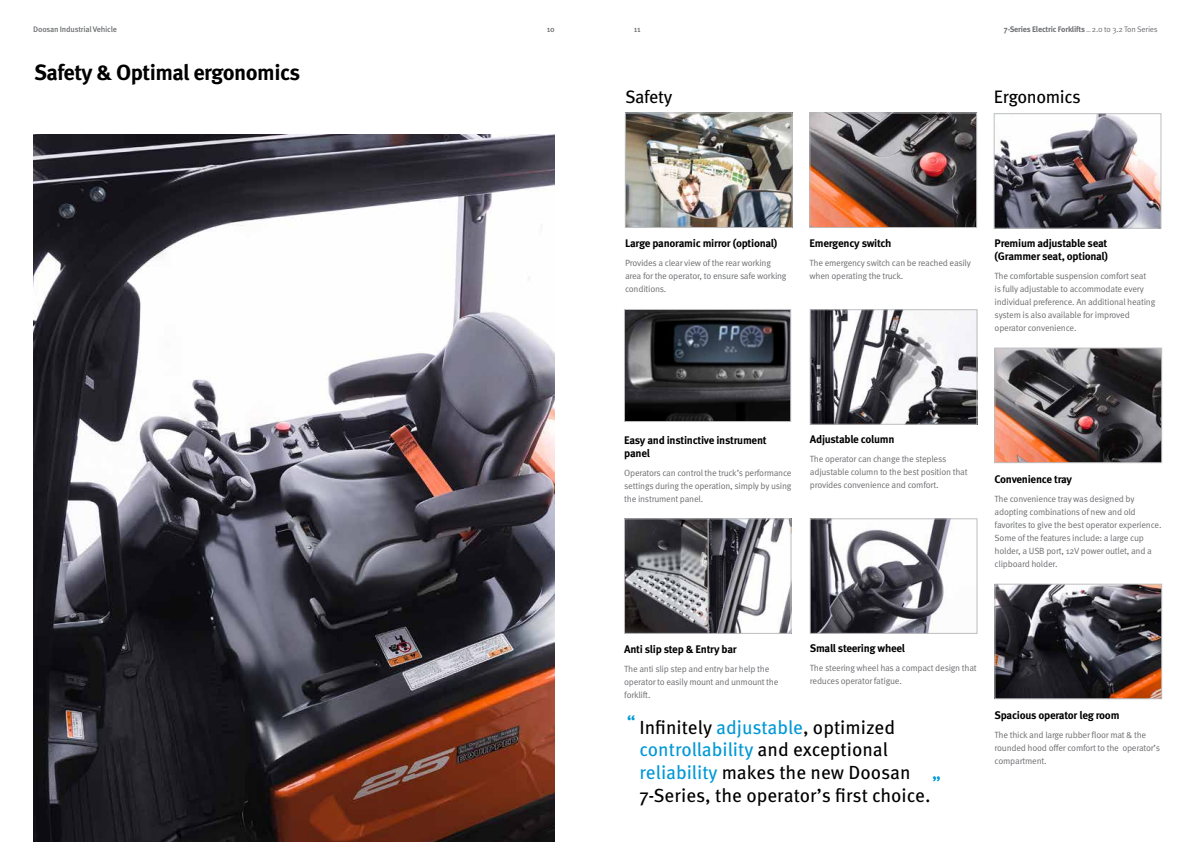
<style>
.page{position:relative;width:1191px;height:842px;background:#fff}
.page>*{position:absolute;margin:0;border:0;box-sizing:border-box;transform-origin:0 0}
.t1{font:700 22px "Meta Pro";letter-spacing:-.025em;color:#000}
.t2{font:19px/22.8px "Meta Pro";color:#000}
.t3{font:18px "Meta Pro";letter-spacing:-.025em;color:#000}
.t4{font:500 18px "Meta Pro";color:#0098d6}
.t5{font:700 11px/13px "Meta Pro";letter-spacing:-.025em;color:#000}
.t6{font:9px/13px "Meta Pro";letter-spacing:-.025em;color:#6d6e71}
.t7{font:700 8px "Meta Pro";letter-spacing:-.025em;color:#6d6e71}
.t8{font:500 8px "Meta Pro";letter-spacing:-.025em;color:#6d6e71}
.s1{font-weight:400}
.s2{color:#0098d6}
</style>
<div class="page">
<img style="left:33px;top:134px;width:522px;height:708px">
<img style="left:812px;top:520px;width:139px;height:112px">
<div style="left:810px;top:518px;width:167px;height:116px;border:1px solid #bcbec0"></div>
<img style="left:996px;top:350px;width:164px;height:111px">
<div style="left:994px;top:348px;width:168px;height:115px;border:1px solid #bcbec0"></div>
<img style="left:812px;top:311px;width:163px;height:111px">
<div style="left:810px;top:309px;width:167px;height:115px;border:1px solid #bcbec0"></div>
<img style="left:996px;top:586px;width:164px;height:111px">
<div style="left:994px;top:584px;width:168px;height:115px;border:1px solid #bcbec0"></div>
<img style="left:996px;top:115px;width:163px;height:111px">
<div style="left:994px;top:113px;width:167px;height:115px;border:1px solid #bcbec0"></div>
<img style="left:626px;top:520px;width:82px;height:112px">
<div style="left:624px;top:518px;width:167px;height:116px;border:1px solid #bcbec0"></div>
<img style="left:710px;top:520px;width:79px;height:112px">
<div style="left:708px;top:518px;width:83px;height:116px;border:1px solid #bcbec0"></div>
<img style="left:627px;top:115px;width:163px;height:111px">
<div style="left:625px;top:113px;width:167px;height:115px;border:1px solid #bcbec0"></div>
<img style="left:811px;top:115px;width:164px;height:111px">
<div style="left:809px;top:113px;width:168px;height:115px;border:1px solid #bcbec0"></div>
<img style="left:626px;top:311px;width:163px;height:109px">
<div style="left:624px;top:309px;width:167px;height:113px;border:1px solid #bcbec0"></div>
<p class="t8" style="left:33px;top:24px;width:85px">Doosan Industrial Vehicle</p>
<p class="t8" style="left:547px;top:24px;width:9px">10</p>
<p class="t8" style="left:634px;top:24px;width:8px">11</p>
<p class="t7" style="left:1004px;top:24px;width:155px">7-Series Electric Forklifts <span class="s1">_ 2.0 to 3.2 Ton Series</span></p>
<h1 class="t1" style="left:34px;top:58px;width:268px">Safety &amp; Optimal ergonomics</h1>
<h3 class="t3" style="left:625px;top:86px;width:49px">Safety</h3>
<h3 class="t3" style="left:994px;top:86px;width:88px">Ergonomics</h3>
<p class="t5" style="left:625px;top:237px;width:154px">Large panoramic mirror (optional)</p>
<p class="t6" style="left:625px;top:256px;width:163px">Provides a clear view of the rear working area for the operator, to ensure safe working conditions.</p>
<p class="t5" style="left:809px;top:237px;width:83px">Emergency switch</p>
<p class="t6" style="left:809px;top:257px;width:163px">The emergency switch can be reached easily when operating the truck.</p>
<p class="t5" style="left:994px;top:237px;width:115px">Premium adjustable seat (Grammer seat, optional)</p>
<p class="t6" style="left:994px;top:269px;width:162px">The comfortable suspension comfort seat<br>is fully adjustable to accommodate every individual preference. An additional heating system is also available for improved operator convenience.</p>
<p class="t5" style="left:624px;top:434px;width:144px">Easy and instinctive instrument panel</p>
<p class="t6" style="left:624px;top:466px;width:169px;text-align:justify">Operators can control the truck’s performance settings during the operation, simply by using the instrument panel.</p>
<p class="t5" style="left:810px;top:433px;width:86px">Adjustable column</p>
<p class="t6" style="left:810px;top:452px;width:159px">The operator can change the stepless adjustable column to the best position that provides convenience and comfort.</p>
<p class="t5" style="left:994px;top:473px;width:79px">Convenience tray</p>
<p class="t6" style="left:994px;top:492px;width:168px">The convenience tray was designed by adopting combinations of new and old favorites to give the best operator experience.<br>Some of the features include: a large cup holder, a USB port, 12V power outlet, and a clipboard holder.</p>
<p class="t5" style="left:624px;top:643px;width:114px">Anti slip step &amp; Entry bar</p>
<p class="t6" style="left:624px;top:663px;width:156px">The anti slip step and entry bar help the operator to easily mount and unmount the forklift.</p>
<p class="t5" style="left:810px;top:642px;width:97px">Small steering wheel</p>
<p class="t6" style="left:810px;top:662px;width:168px">The steering wheel has a compact design that reduces operator fatigue.</p>
<h3 class="t4" style="left:626px;top:710px;width:10px">“</h3>
<h2 class="t2" style="left:639px;top:716px;width:293px">Infinitely <span class="s2">adjustable</span>, optimized <span class="s2">controllability</span> and exceptional <span class="s2">reliability</span> makes the new Doosan 7-Series, the operator’s first choice.</h2>
<h3 class="t4" style="left:932px;top:771px;width:10px">”</h3>
<p class="t5" style="left:994px;top:709px;width:126px">Spacious operator leg room</p>
<p class="t6" style="left:994px;top:728px;width:167px">The thick and large rubber floor mat &amp; the rounded hood offer comfort to the operator’s compartment.</p>
</div>
